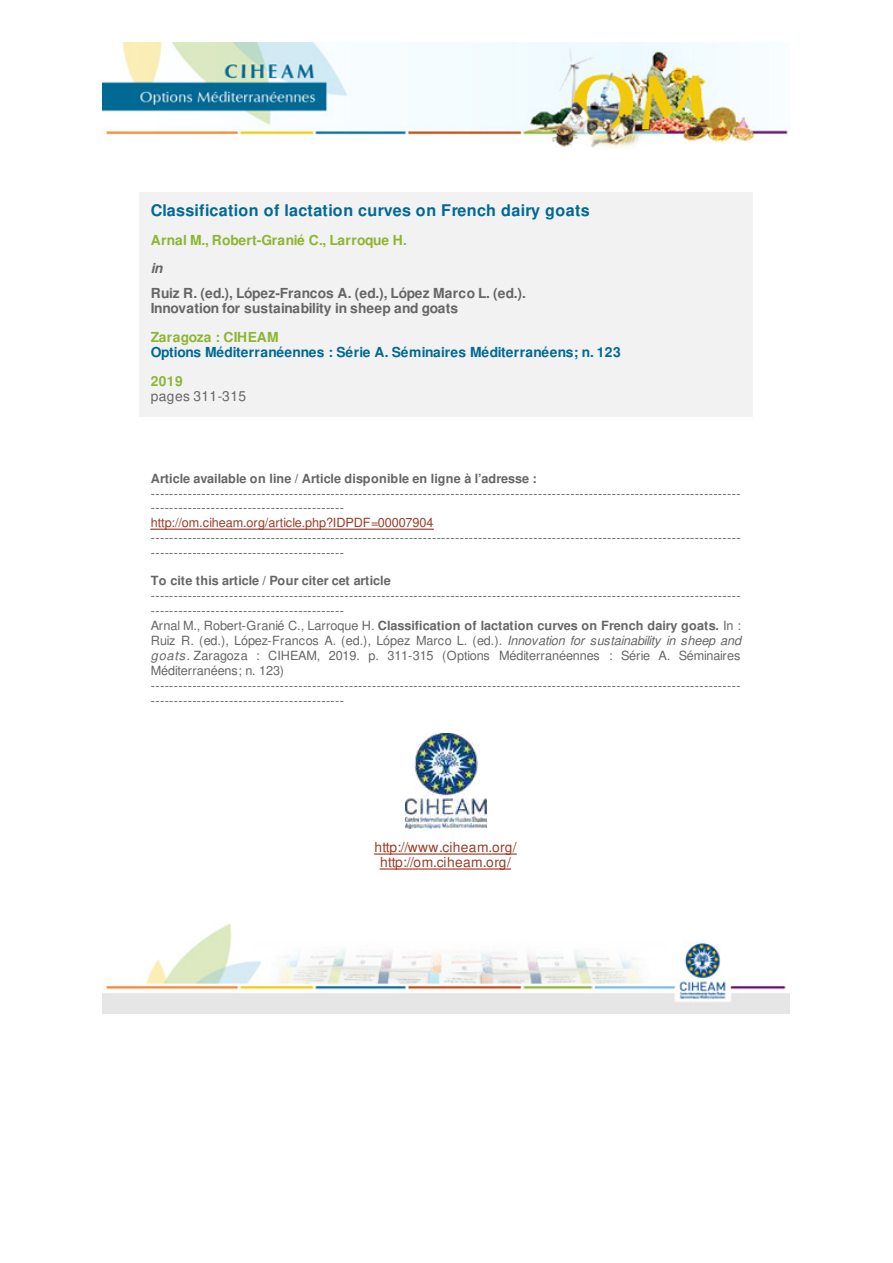
<style>
.page{position:relative;width:893px;height:1263px;background:#fff}
.page>*{position:absolute;margin:0;border:0;box-sizing:border-box;transform-origin:0 0}
.t1{font:700 16.2px "Nimbus Sans";letter-spacing:.015em;color:#006994}
.t2{font:700 13.8px/15px "Nimbus Sans";letter-spacing:-.03em;color:#666}
.t3{font:700 13.8px "Nimbus Sans";color:#006994}
.t4{font:700 13.8px "Nimbus Sans";letter-spacing:.025em;color:#8eb533}
.t5{font:13.8px/15px "Nimbus Sans";letter-spacing:.025em;color:#993b26;text-align:center}
.t6{font:13.8px "Nimbus Sans";letter-spacing:.025em;color:#666}
.t7{font:italic 700 13.8px "Nimbus Sans";color:#666}
.t8{font:12.6px/15px "Nimbus Sans";letter-spacing:-.01em;color:#666}
.t9{font:700 12.6px "Nimbus Sans";letter-spacing:-.005em;color:#666}
.t10{font:12.6px "Nimbus Sans";letter-spacing:-.01em;color:#993b26}
.s1{font-weight:700}
.s2{font-style:italic}
</style>
<div class="page">
<div style="left:139px;top:192px;width:613px;height:225px;background:#f2f2f2"></div>
<img style="left:102px;top:42px;width:686px;height:108px">
<hr style="left:151px;top:529px;width:282px;height:1px;background:#993b26">
<img style="left:405px;top:734px;width:81px;height:94px">
<hr style="left:374px;top:853px;width:142px;height:2px;background:#993b26">
<hr style="left:380px;top:868px;width:130px;height:2px;background:#993b26">
<img style="left:102px;top:923px;width:687px;height:91px">
<p class="t1" style="left:151px;top:204px;width:440px">Classification of lactation curves on French dairy goats</p>
<p class="t4" style="left:151px;top:235px;width:258px">Arnal M., Robert-Granié C., Larroque H.</p>
<p class="t7" style="left:151px;top:260px;width:13px">in</p>
<p class="t2" style="left:151px;top:287px;width:376px">Ruiz R. (ed.), López-Francos A. (ed.), López Marco L. (ed.).<br>Innovation for sustainability in sheep and goats</p>
<p class="t4" style="left:151px;top:332px;width:129px">Zaragoza : CIHEAM</p>
<p class="t3" style="left:151px;top:347px;width:471px">Options Méditerranéennes : Série A. Séminaires Méditerranéens; n. 123</p>
<p class="t4" style="left:151px;top:375px;width:33px">2019</p>
<p class="t6" style="left:151px;top:391px;width:97px">pages 311-315</p>
<p class="t9" style="left:151px;top:473px;width:387px">Article available on line / Article disponible en ligne à l’adresse :</p>
<p class="t8" style="left:151px;top:487px;width:591px">-------------------------------------------------------------------------------------------------------------------------------- ------------------------------------------</p>
<p class="t10" style="left:151px;top:518px;width:284px">http://om.ciheam.org/article.php?IDPDF=00007904</p>
<p class="t8" style="left:151px;top:532px;width:591px">-------------------------------------------------------------------------------------------------------------------------------- ------------------------------------------</p>
<p class="t9" style="left:151px;top:576px;width:241px">To cite this article / Pour citer cet article</p>
<p class="t8" style="left:151px;top:589px;width:591px">-------------------------------------------------------------------------------------------------------------------------------- ------------------------------------------<br>Arnal M., Robert-Granié C., Larroque H. <span class="s1">Classification of lactation curves on French dairy goats.</span> In :<br>Ruiz R. (ed.), López-Francos A. (ed.), López Marco L. (ed.). <span class="s2">Innovation for sustainability in sheep and goats.</span> Zaragoza : CIHEAM, 2019. p. 311-315 (Options Méditerranéennes : Série A. Séminaires Méditerranéens; n. 123) -------------------------------------------------------------------------------------------------------------------------------- ------------------------------------------</p>
<p class="t5" style="left:374px;top:841px;width:144px">http://www.ciheam.org/ http://om.ciheam.org/</p>
</div>
